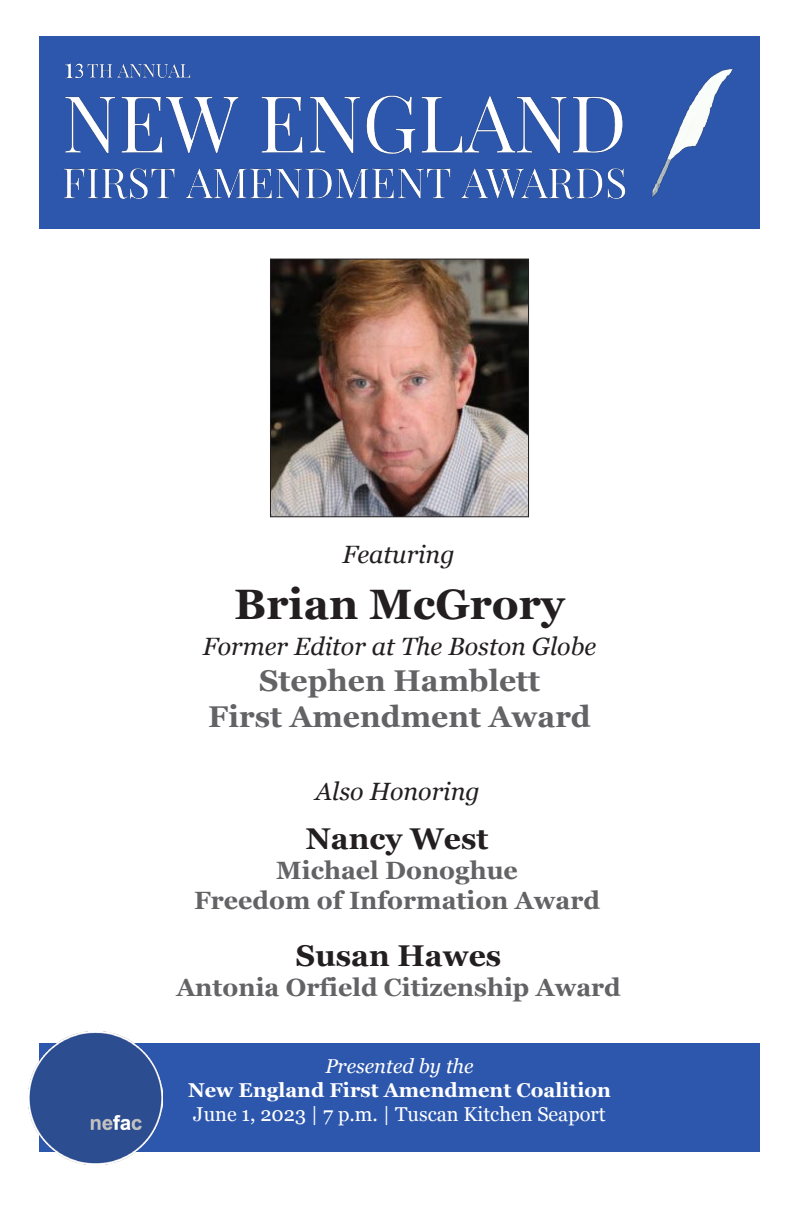
<style>
.page{position:relative;width:796px;height:1224px;background:#fff}
.page>*{position:absolute;margin:0;border:0;box-sizing:border-box;transform-origin:0 0}
.t1{font:700 42.4px "Georgia";color:#231f20}
.t2{font:700 30px "Georgia";color:#636366}
.t3{font:700 30px "Georgia";color:#231f20}
.t4{font:700 25px "Georgia";color:#636366}
.t5{font:italic 25px "Georgia";color:#231f20}
.t6{font:20px "Georgia";color:#fff}
.t7{font:700 20px "Georgia";color:#fff}
.t8{font:italic 20px "Georgia";color:#fff}
</style>
<div class="page">
<img style="left:272px;top:261px;width:254px;height:254px">
<div style="left:270px;top:259px;width:258px;height:258px;border:1px solid #231f20"></div>
<div style="left:39px;top:36px;width:720px;height:193px;background:#2d57ad"></div>
<img style="left:63px;top:63px;width:670px;height:136px">
<div style="left:39px;top:1044px;width:720px;height:108px;background:#2d57ad"></div>
<img style="left:29px;top:1031px;width:134px;height:134px">
<p class="t5" style="left:342px;top:536px;width:114px">Featuring</p>
<p class="t1" style="left:234px;top:573px;width:332px">Brian McGrory</p>
<p class="t5" style="left:202px;top:628px;width:395px">Former Editor at The Boston Globe</p>
<p class="t2" style="left:259px;top:658px;width:282px">Stephen Hamblett</p>
<p class="t2" style="left:208px;top:694px;width:384px">First Amendment Award</p>
<p class="t5" style="left:315px;top:773px;width:166px">Also Honoring</p>
<p class="t3" style="left:305px;top:816px;width:184px">Nancy West</p>
<p class="t4" style="left:276px;top:852px;width:243px">Michael Donoghue</p>
<p class="t4" style="left:194px;top:882px;width:407px">Freedom of Information Award</p>
<p class="t3" style="left:296px;top:933px;width:207px">Susan Hawes</p>
<p class="t4" style="left:176px;top:968px;width:446px">Antonia Orfield Citizenship Award</p>
<p class="t8" style="left:325px;top:1052px;width:150px">Presented by the</p>
<p class="t7" style="left:188px;top:1075px;width:424px">New England First Amendment Coalition</p>
<p class="t6" style="left:193px;top:1100px;width:413px">June 1, 2023 | 7 p.m. | Tuscan Kitchen Seaport</p>
</div>
